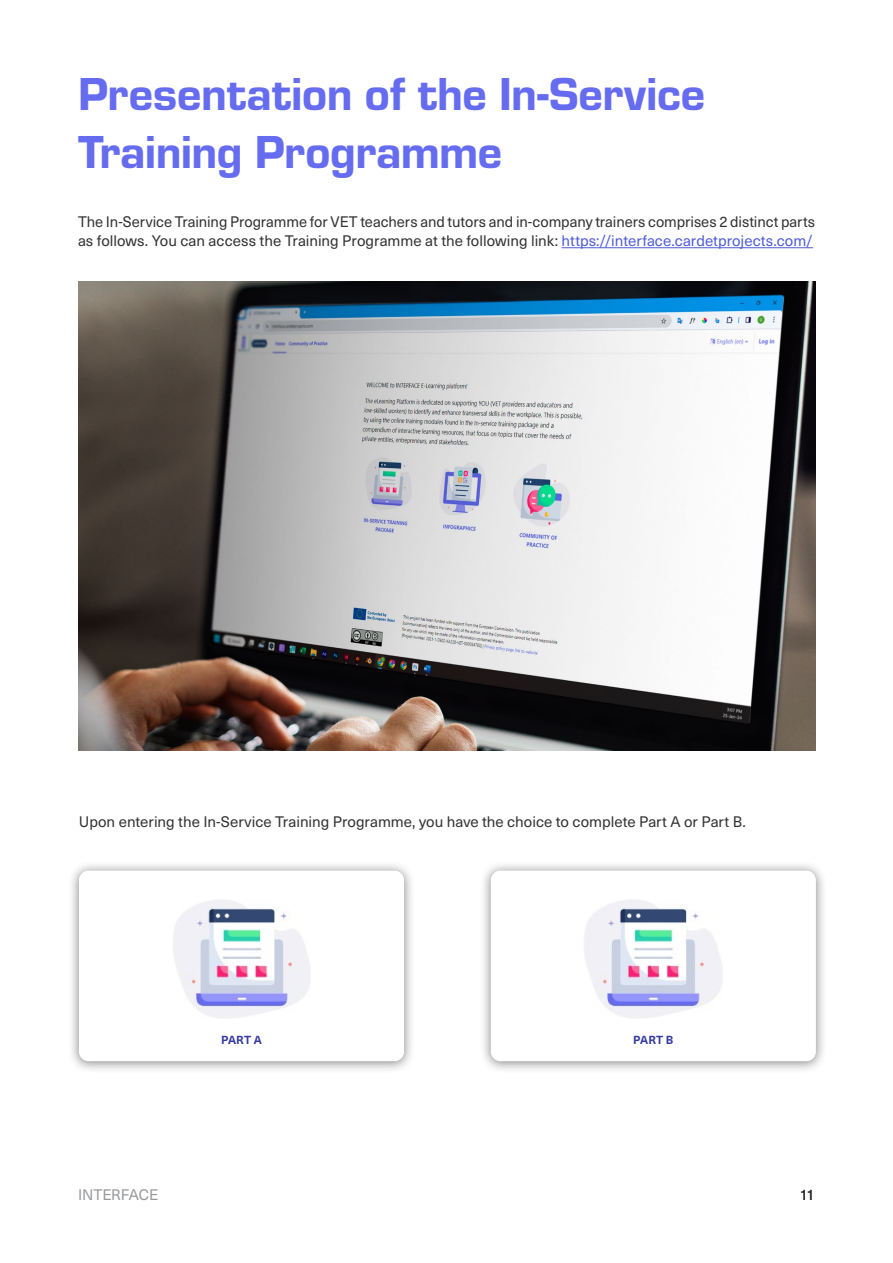
<style>
.page{position:relative;width:893px;height:1263px;background:#fff}
.page>*{position:absolute;margin:0;border:0;box-sizing:border-box;transform-origin:0 0}
.t1{font:48px/57.6px "Eurostile Hea";letter-spacing:-.01em;color:#666cef}
.t2{font:15px/19.5px "Neue Haas Unica W1 G";color:#323232}
.t3{font:15px "Neue Haas Unica W1 G";letter-spacing:-.01em;color:#98999b}
.t4{font:700 11.55px "Neue Haas Unica W1 G";letter-spacing:.01em;color:#353aa2}
.s1{color:#4f5cd6}
</style>
<div class="page">
<hr style="left:562px;top:247px;width:251px;height:1px;background:#4f5cd6">
<img style="left:78px;top:282px;width:738px;height:469px">
<div style="left:68px;top:861px;width:347px;height:213px;background:#323232;opacity:.6"></div>
<div style="left:79px;top:871px;width:325px;height:190px;background:#fff;border-radius:10px"></div>
<img style="left:173px;top:899px;width:138px;height:119px">
<div style="left:480px;top:861px;width:347px;height:213px;background:#323232;opacity:.6"></div>
<div style="left:491px;top:871px;width:325px;height:190px;background:#fff;border-radius:10px"></div>
<img style="left:584px;top:899px;width:139px;height:119px">
<h1 class="t1" style="left:78px;top:62px;width:629px">Presentation of the In-Service<br>Training Programme</h1>
<p class="t2" style="left:78px;top:211px;width:738px">The In-Service Training Programme for VET teachers and tutors and in-company trainers comprises 2 distinct parts as follows. You can access the Training Programme at the following link: <span class="s1">https://interface.cardetprojects.com/</span></p>
<p class="t2" style="left:79px;top:811px;width:668px">Upon entering the In-Service Training Programme, you have the choice to complete Part A or Part B.</p>
<p class="t4" style="left:221px;top:1031px;width:42px">PART A</p>
<p class="t4" style="left:633px;top:1031px;width:42px">PART B</p>
<p class="t3" style="left:78px;top:1184px;width:82px">INTERFACE</p>
<p class="t2" style="left:800px;top:1184px;width:17px">11</p>
</div>
